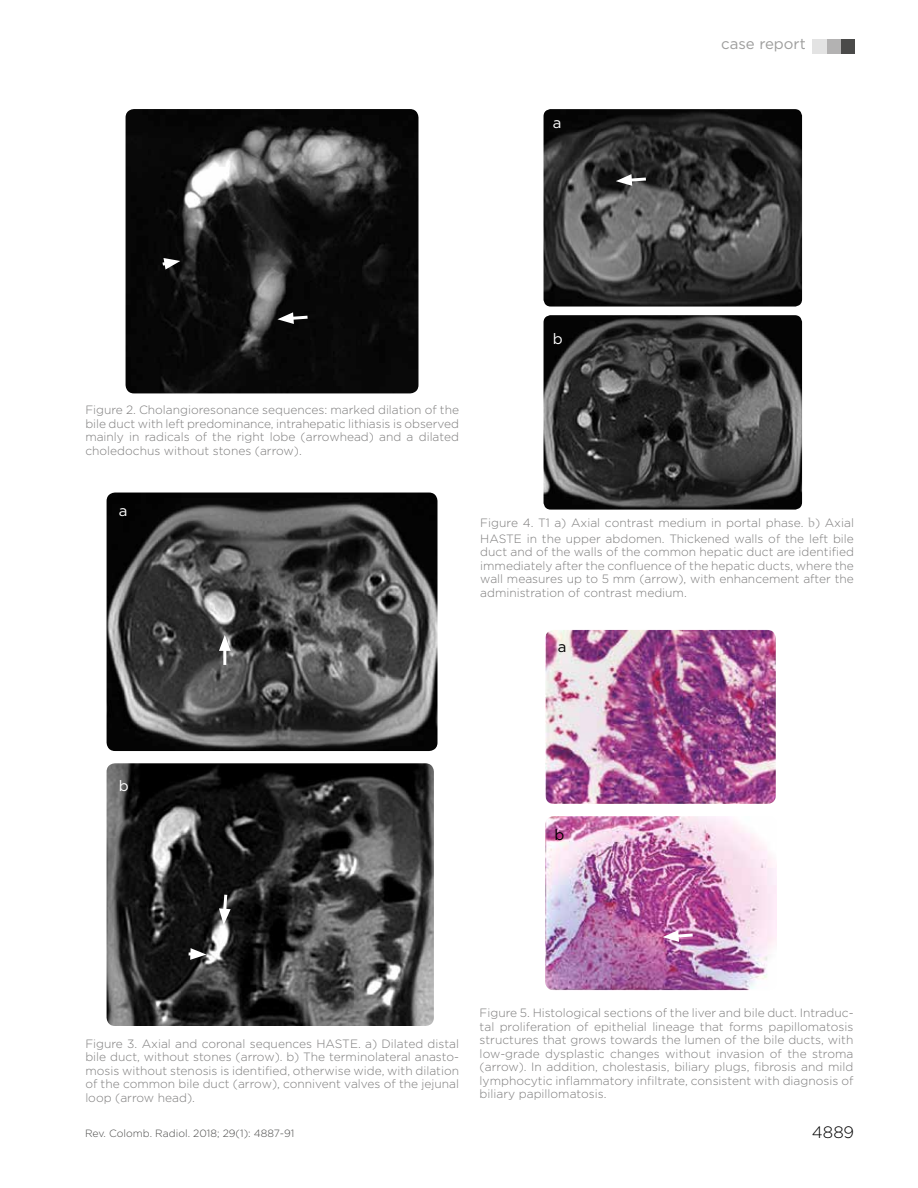
<style>
.page{position:relative;width:918px;height:1188px;background:#fff}
.page>*{position:absolute;margin:0;border:0;box-sizing:border-box;transform-origin:0 0}
.t1{font:300 16.5px "Gotham";color:#000}
.t2{font:15px "Gotham";color:#9d9d9c}
.t3{font:15px "Gotham";color:#fff}
.t4{font:15px "Gotham";color:#000}
.t5{font:300 12px/13.5px "Gotham";color:#7c7b7b;text-align:justify}
.t6{font:300 10.5px "Gotham";color:#4a4a49}
.s1{font-family:"Minion Pro";font-weight:400;font-size:13.5px;color:#aaa}
</style>
<div class="page">
<div style="left:840px;top:40px;width:14px;height:14px;background:#4a4a49"></div>
<div style="left:826px;top:40px;width:14px;height:14px;background:#b3b2b2"></div>
<div style="left:812px;top:40px;width:14px;height:14px;background:#e3e3e3"></div>
<img style="left:544px;top:109px;width:258px;height:198px">
<img style="left:544px;top:315px;width:258px;height:195px">
<img style="left:545px;top:630px;width:231px;height:174px">
<img style="left:545px;top:816px;width:232px;height:174px">
<img style="left:126px;top:109px;width:292px;height:284px">
<img style="left:107px;top:493px;width:331px;height:258px">
<img style="left:107px;top:763px;width:327px;height:263px">
<hr style="left:223px;top:645px;width:3px;height:20px;background:#fff">
<svg style="left:219px;top:635px;width:12px;height:16px"></svg>
<svg style="left:219px;top:892px;width:12px;height:33px"></svg>
<svg style="left:189px;top:948px;width:17px;height:12px"></svg>
<svg style="left:277px;top:312px;width:34px;height:12px"></svg>
<svg style="left:616px;top:174px;width:33px;height:12px"></svg>
<svg style="left:159px;top:258px;width:21px;height:12px"></svg>
<svg style="left:663px;top:930px;width:33px;height:12px"></svg>
<p class="t3" style="left:553px;top:113px;width:10px">a</p>
<p class="t2" style="left:721px;top:34px;width:86px">case report</p>
<p class="t3" style="left:553px;top:329px;width:11px">b</p>
<p class="t5" style="left:85px;top:403px;width:375px">Figure 2. Cholangioresonance sequences: marked dilation of the bile duct with left predominance, intrahepatic lithiasis is observed mainly in radicals of the right lobe (arrowhead) and a dilated choledochus without stones (arrow).</p>
<p class="t3" style="left:119px;top:501px;width:10px">a</p>
<p class="t5" style="left:480px;top:515px;width:375px;line-height:15.1px">Figure 4. T1 a) Axial contrast medium in portal phase. <span class="s1">b</span>) Axial<br>HASTE in the upper abdomen. Thickened walls of the left bile</p>
<p class="t5" style="left:480px;top:545px;width:375px">duct and of the walls of the common hepatic duct are identified immediately after the confluence of the hepatic ducts, where the wall measures up to 5 mm (arrow), with enhancement after the administration of contrast medium.</p>
<p class="t4" style="left:558px;top:637px;width:10px">a</p>
<p class="t3" style="left:119px;top:776px;width:11px">b</p>
<p class="t4" style="left:554px;top:825px;width:11px">b</p>
<p class="t5" style="left:85px;top:1037px;width:375px">Figure 3. Axial and coronal sequences HASTE. a) Dilated distal bile duct, without stones (arrow). b) The terminolateral anasto&shy;mosis without stenosis is identified, otherwise wide, with dilation of the common bile duct (arrow), connivent valves of the jejunal loop (arrow head).</p>
<p class="t5" style="left:480px;top:1006px;width:375px">Figure 5. Histological sections of the liver and bile duct. Intraduc&shy;tal proliferation of epithelial lineage that forms papillomatosis structures that grows towards the lumen of the bile ducts, with low-grade dysplastic changes without invasion of the stroma (arrow). In addition, cholestasis, biliary plugs, fibrosis and mild lymphocytic inflammatory infiltrate, consistent with diagnosis of biliary papillomatosis.</p>
<p class="t6" style="left:85px;top:1127px;width:211px">Rev. Colomb. Radiol. 2018; 29(1): 4887-91</p>
<h1 class="t1" style="left:812px;top:1122px;width:44px">4889</h1>
</div>
